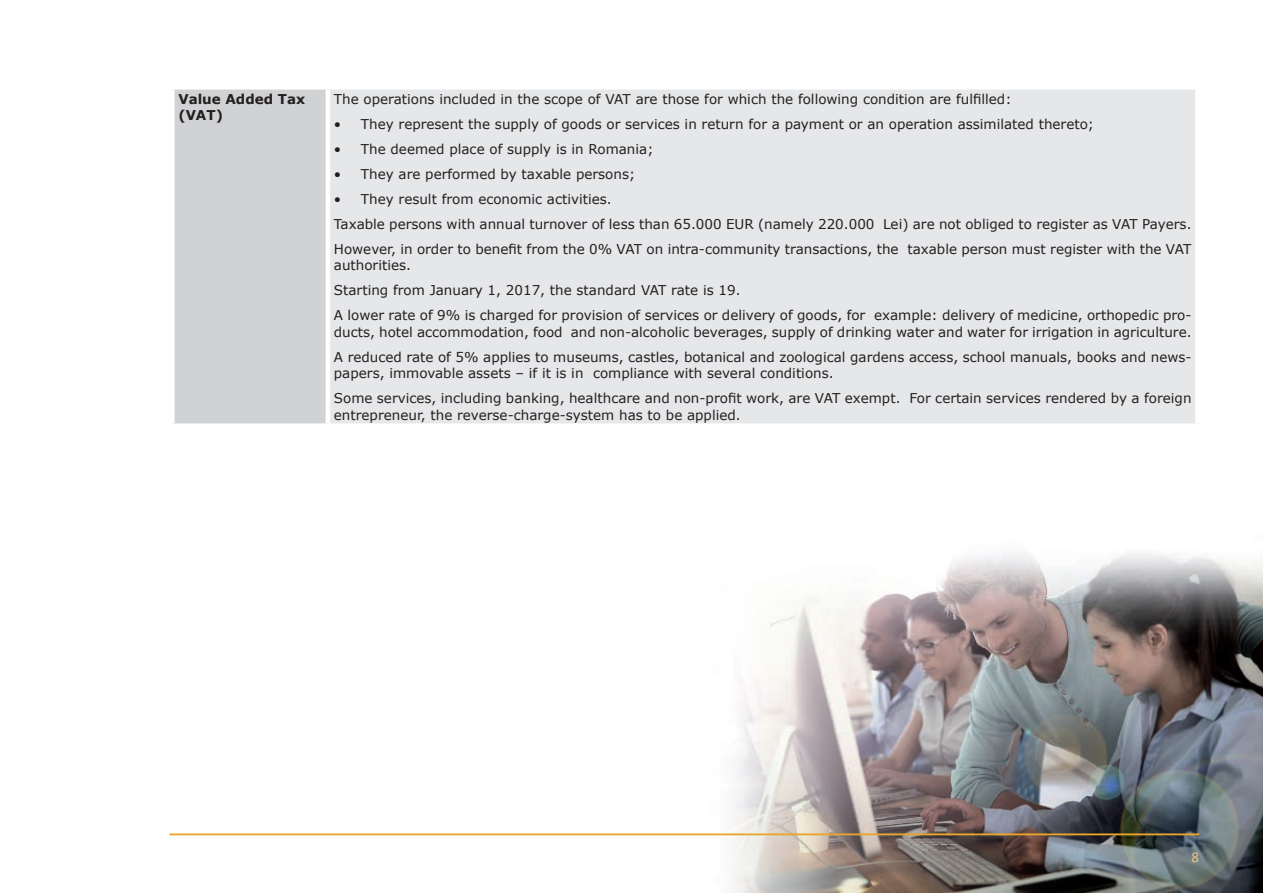
<style>
.page{position:relative;width:1263px;height:893px;background:#fff}
.page>*{position:absolute;margin:0;border:0;box-sizing:border-box;transform-origin:0 0}
.t1{font:15px "Calibri";color:#f2c57f}
.t2{font:13.5px/25px "Verdana";color:#231f20}
.t3{font:700 13.5px/16.5px "Verdana";color:#231f20}
</style>
<div class="page">
<img style="left:677px;top:553px;width:586px;height:340px">
<hr style="left:169px;top:833px;width:1030px;height:2px;background:#e9a52c">
<div style="left:172px;top:87px;width:156px;height:339px;background:#d1d2d4"></div>
<div style="left:328px;top:87px;width:869px;height:339px;background:#e6e7e9"></div>
<div style="left:170px;top:85px;width:158px;height:5px;background:#fff"></div>
<div style="left:170px;top:90px;width:5px;height:333px;background:#fff"></div>
<div style="left:328px;top:85px;width:872px;height:5px;background:#fff"></div>
<hr style="left:326px;top:90px;width:4px;height:333px;background:#fff">
<div style="left:1195px;top:90px;width:5px;height:333px;background:#fff"></div>
<div style="left:170px;top:423px;width:158px;height:5px;background:#fff"></div>
<div style="left:328px;top:423px;width:872px;height:5px;background:#fff"></div>
<p class="t3" style="left:178px;top:90px;width:128px">Value Added Tax (VAT)</p>
<p class="t2" style="left:334px;top:86px;width:679px">The operations included in the scope of VAT are those for which the following condition are fulfilled:</p>
<p class="t2" style="left:334px;top:111px;width:762px">• They represent the supply of goods or services in return for a payment or an operation assimilated thereto;</p>
<p class="t2" style="left:334px;top:136px;width:321px">• The deemed place of supply is in Romania;</p>
<p class="t2" style="left:334px;top:161px;width:303px">• They are performed by taxable persons;</p>
<p class="t2" style="left:334px;top:186px;width:859px">• They result from economic activities.<br>Taxable persons with annual turnover of less than 65.000 EUR (namely 220.000 Lei) are not obliged to register as VAT Payers.<br>However, in order to benefit from the 0% VAT on intra-community transactions, the taxable person must register with the VAT</p>
<p class="t2" style="left:334px;top:253px;width:859px">authorities.<br>Starting from January 1, 2017, the standard VAT rate is 19.<br>A lower rate of 9% is charged for provision of services or delivery of goods, for example: delivery of medicine, orthopedic pro-</p>
<p class="t2" style="left:334px;top:319px;width:859px">ducts, hotel accommodation, food and non-alcoholic beverages, supply of drinking water and water for irrigation in agriculture.<br>A reduced rate of 5% applies to museums, castles, botanical and zoological gardens access, school manuals, books and news-</p>
<p class="t2" style="left:334px;top:361px;width:859px">papers, immovable assets – if it is in compliance with several conditions.<br>Some services, including banking, healthcare and non-profit work, are VAT exempt. For certain services rendered by a foreign</p>
<p class="t2" style="left:334px;top:402px;width:408px">entrepreneur, the reverse-charge-system has to be applied.</p>
<p class="t1" style="left:1191px;top:846px;width:9px">8</p>
</div>
